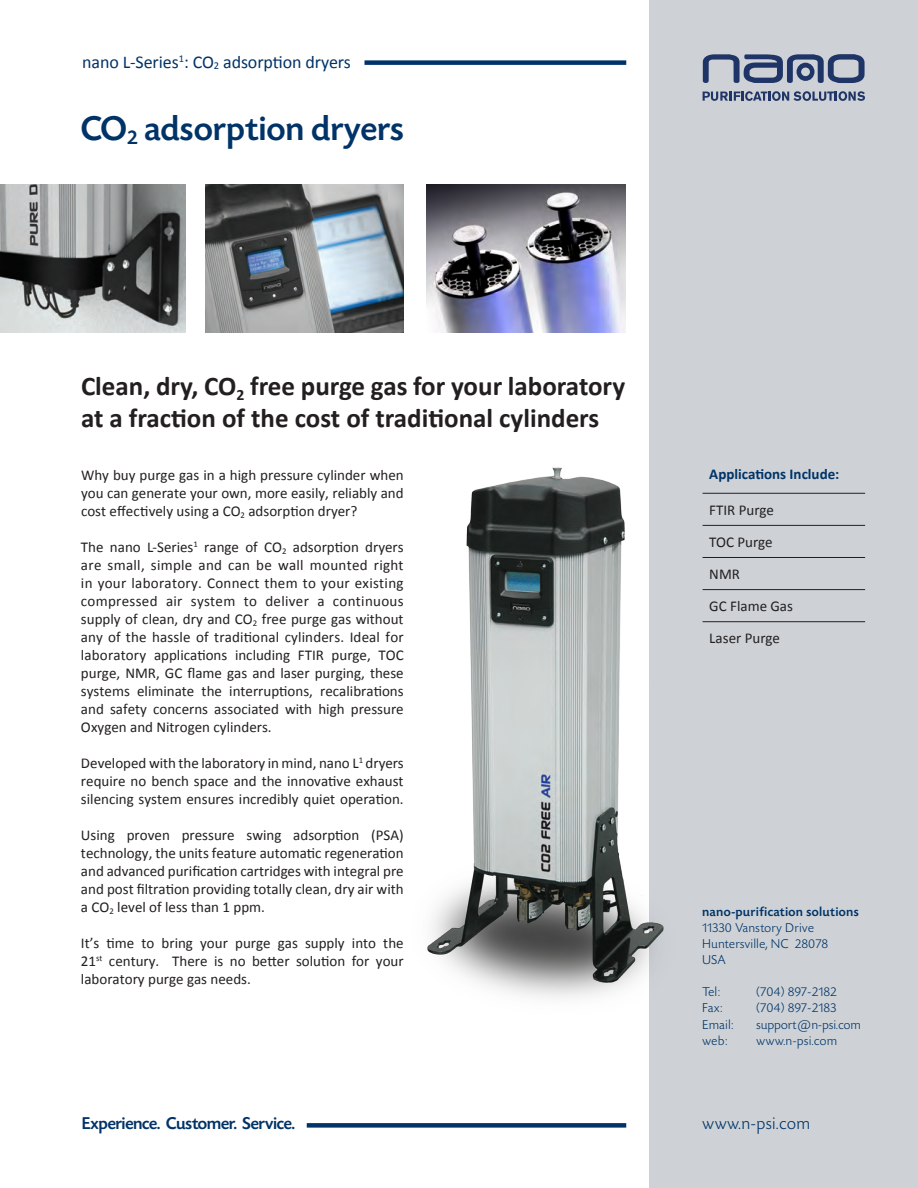
<style>
.page{position:relative;width:918px;height:1188px;background:#fff}
.page>*{position:absolute;margin:0;border:0;box-sizing:border-box;transform-origin:0 0}
.t1{font:500 36px "Today SHOP";letter-spacing:.025em;color:#003367}
.t2{font:700 27px "Calibri";color:#231f20}
.t3{font:18px "Calibri";letter-spacing:-.005em;color:#003367}
.t4{font:500 18px "Today SHOP";color:#003367}
.t5{font:300 18px "Today SHOP";letter-spacing:.05em;color:#003367}
.Body_Text_Black{font:15px/18px "Calibri";color:#231f20;text-align:justify}
.t6{font:700 15px "Calibri";color:#003367}
.t7{font:300 13.5px "Today SHOP";letter-spacing:.05em;color:#003367}
.t8{font:500 13.5px "Today SHOP";letter-spacing:.05em;color:#003367}
.t9{font:300 13.5px "Today SHOP";letter-spacing:.03em;color:#003367}
</style>
<div class="page">
<div style="left:649px;top:0;width:269px;height:1188px;background:#ced2d6"></div>
<svg style="left:703px;top:54px;width:162px;height:29px"></svg>
<svg style="left:703px;top:91px;width:162px;height:10px"></svg>
<div style="left:364px;top:60px;width:262px;height:5px;background:#003367"></div>
<div style="left:307px;top:1123px;width:319px;height:5px;background:#003367"></div>
<hr style="left:703px;top:493px;width:162px;height:1px;background:#231f20">
<hr style="left:703px;top:525px;width:162px;height:1px;background:#231f20">
<hr style="left:703px;top:557px;width:162px;height:1px;background:#231f20">
<hr style="left:703px;top:589px;width:162px;height:1px;background:#231f20">
<hr style="left:703px;top:621px;width:162px;height:1px;background:#231f20">
<img style="left:0;top:184px;width:185px;height:148px">
<img style="left:205px;top:184px;width:199px;height:148px">
<img style="left:427px;top:184px;width:198px;height:148px">
<img style="left:427px;top:467px;width:237px;height:531px">
<p class="t3" style="left:82px;top:50px;width:270px">nano L-Series<sup>1</sup>: CO<sub>2</sub> adsorption dryers</p>
<p class="t1" style="left:81px;top:110px;width:324px">CO<sub>2</sub> adsorption dryers</p>
<p class="t2" style="left:81px;top:369px;width:546px">Clean, dry, CO<sub>2</sub> free purge gas for your laboratory</p>
<p class="t2" style="left:81px;top:401px;width:520px">at a fraction of the cost of traditional cylinders</p>
<p class="Body_Text_Black" style="left:81px;top:466px;width:324px">Why buy purge gas in a high pressure cylinder when you can generate your own, more easily, reliably and cost effectively using a CO<sub>2</sub> adsorption dryer?</p>
<p class="Body_Text_Black" style="left:81px;top:538px;width:324px">The nano L-Series<sup>1</sup> range of CO<sub>2</sub> adsorption dryers are small, simple and can be wall mounted right in your laboratory. Connect them to your existing compressed air system to deliver a continuous supply of clean, dry and CO<sub>2</sub> free purge gas without any of the hassle of traditional cylinders. Ideal for laboratory applications including FTIR purge, TOC purge, NMR, GC flame gas and laser purging, these systems eliminate the interruptions, recalibrations and safety concerns associated with high pressure Oxygen and Nitrogen cylinders.</p>
<p class="Body_Text_Black" style="left:81px;top:754px;width:324px">Developed with the laboratory in mind, nano L<sup>1</sup> dryers require no bench space and the innovative exhaust silencing system ensures incredibly quiet operation.</p>
<p class="Body_Text_Black" style="left:81px;top:826px;width:324px">Using proven pressure swing adsorption (PSA) technology, the units feature automatic regeneration and advanced purification cartridges with integral pre and post filtration providing totally clean, dry air with a CO<sub>2</sub> level of less than 1 ppm.</p>
<p class="Body_Text_Black" style="left:81px;top:934px;width:324px">It’s time to bring your purge gas supply into the 21<sup>st</sup> century. There is no better solution for your laboratory purge gas needs.</p>
<p class="t6" style="left:709px;top:465px;width:132px">Applications Include:</p>
<p class="Body_Text_Black" style="left:709px;top:501px;width:66px">FTIR Purge</p>
<p class="Body_Text_Black" style="left:709px;top:533px;width:65px">TOC Purge</p>
<p class="Body_Text_Black" style="left:709px;top:565px;width:32px">NMR</p>
<p class="Body_Text_Black" style="left:709px;top:597px;width:85px">GC Flame Gas</p>
<p class="Body_Text_Black" style="left:709px;top:629px;width:72px">Laser Purge</p>
<p class="t8" style="left:703px;top:904px;width:158px">nano-purification solutions</p>
<p class="t7" style="left:703px;top:921px;width:113px">11330 Vanstory Drive</p>
<p class="t7" style="left:703px;top:937px;width:127px">Huntersville, NC 28078</p>
<p class="t7" style="left:703px;top:953px;width:24px">USA</p>
<p class="t7" style="left:703px;top:985px;width:19px">Tel:</p>
<p class="t7" style="left:757px;top:985px;width:82px">(704) 897-2182</p>
<p class="t7" style="left:703px;top:1001px;width:21px">Fax:</p>
<p class="t7" style="left:757px;top:1001px;width:81px">(704) 897-2183</p>
<p class="t7" style="left:703px;top:1017px;width:32px">Email:</p>
<p class="t9" style="left:757px;top:1017px;width:106px">support@n-psi.com</p>
<p class="t7" style="left:703px;top:1033px;width:26px">web:</p>
<p class="t7" style="left:757px;top:1033px;width:82px">www.n-psi.com</p>
<p class="t4" style="left:82px;top:1114px;width:214px">Experience. Customer. Service.</p>
<p class="t5" style="left:703px;top:1114px;width:109px">www.n-psi.com</p>
</div>
